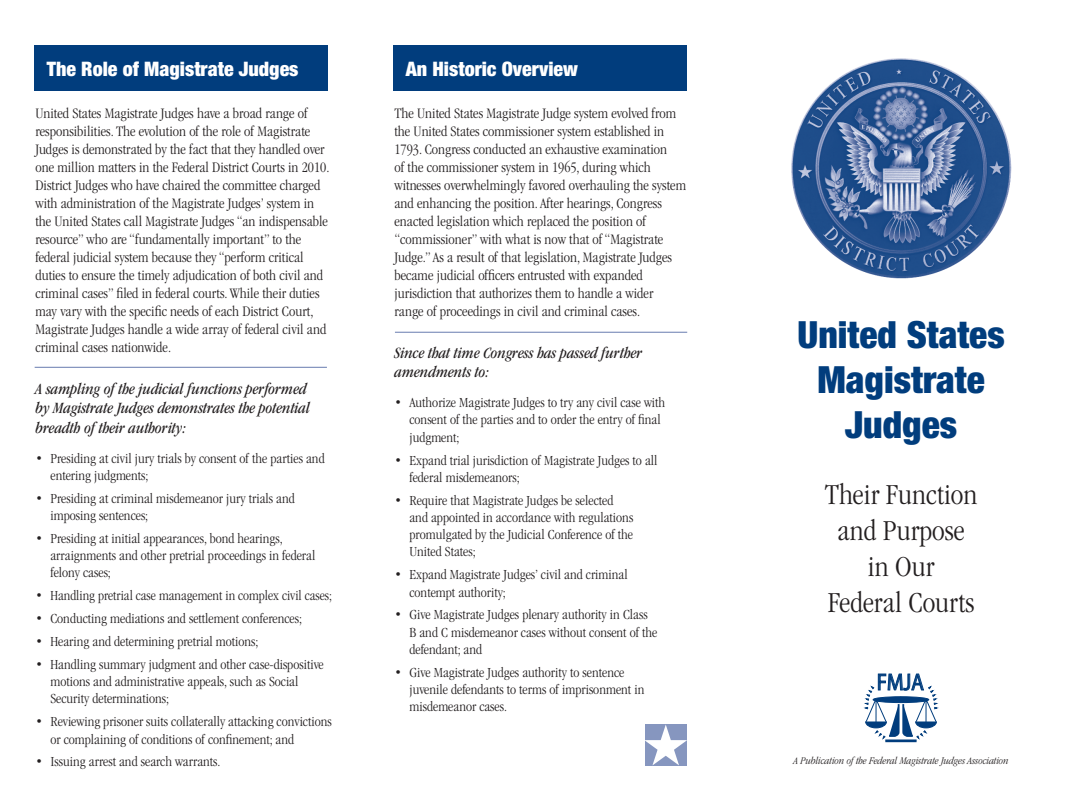
<style>
.page{position:relative;width:1080px;height:809px;background:#fff}
.page>*{position:absolute;margin:0;border:0;box-sizing:border-box;transform-origin:0 0}
.t1{font:900 condensed 37.5px/45px "Helvetica Neue";color:#013d7d;text-align:center}
.t2{font:30px/36px "ITC Garamond MM 300 440";color:#231f20;text-align:center}
.t3{font:23.62px "Myriad Pro";color:#013d7d;scale:.88 1}
.t4{font:900 condensed 20px "Helvetica Neue";color:#fff}
.t5{font:16.25px/19.5px "ITC Garamond MM It 405 400";color:#231f20}
.t6{font:15px/18px "ITC Garamond MM 300 440";color:#231f20}
.t7{font:14.38px/17.2px "ITC Garamond MM 300 440";color:#231f20}
.t8{font:10.62px "ITC Garamond MM It 300 440";color:#231f20}
</style>
<div class="page">
<hr style="left:885px;top:739px;width:31px;height:3px;background:#013d7d">
<svg style="left:864px;top:674px;width:73px;height:65px"></svg>
<img style="left:791px;top:58px;width:221px;height:221px">
<div style="left:393px;top:45px;width:293px;height:45px;background:#013d7d"></div>
<svg style="left:645px;top:724px;width:42px;height:41px"></svg>
<div style="left:34px;top:45px;width:294px;height:45px;background:#013d7d"></div>
<hr style="left:35px;top:367px;width:292px;height:1px;background:#8696bf">
<hr style="left:395px;top:332px;width:292px;height:1px;background:#8696bf">
<h3 class="t4" style="left:47px;top:57px;width:253px">The Role of Magistrate Judges</h3>
<p class="t6" style="left:35px;top:104px;width:295px">United States Magistrate Judges have a broad range of responsibilities. The evolution of the role of Magistrate Judges is demonstrated by the fact that they handled over one million matters in the Federal District Courts in 2010.<br>District Judges who have chaired the committee charged with administration of the Magistrate Judges’ system in the United States call Magistrate Judges “an indispensable resource” who are “fundamentally important” to the federal judicial system because they “perform critical duties to ensure the timely adjudication of both civil and criminal cases” filed in federal courts. While their duties may vary with the specific needs of each District Court, Magistrate Judges handle a wide array of federal civil and criminal cases nationwide.</p>
<p class="t5" style="left:35px;top:379px;width:276px">A sampling of the judicial functions performed by Magistrate Judges demonstrates the potential breadth of their authority:</p>
<p class="t7" style="left:50px;top:450px;width:276px;text-indent:-15px">• Presiding at civil jury trials by consent of the parties and entering judgments;</p>
<p class="t7" style="left:50px;top:490px;width:246px;text-indent:-15px">• Presiding at criminal misdemeanor jury trials and imposing sentences;</p>
<p class="t7" style="left:50px;top:530px;width:266px;text-indent:-15px">• Presiding at initial appearances, bond hearings, arraignments and other pretrial proceedings in federal felony cases;</p>
<p class="t7" style="left:35px;top:587px;width:298px">• Handling pretrial case management in complex civil cases;</p>
<p class="t7" style="left:35px;top:610px;width:268px">• Conducting mediations and settlement conferences;</p>
<p class="t7" style="left:35px;top:633px;width:224px">• Hearing and determining pretrial motions;</p>
<p class="t7" style="left:50px;top:656px;width:275px;text-indent:-15px">• Handling summary judgment and other case-dispositive motions and administrative appeals, such as Social<br>Security determinations;</p>
<p class="t7" style="left:50px;top:713px;width:283px;text-indent:-15px">• Reviewing prisoner suits collaterally attacking convictions or complaining of conditions of confinement; and</p>
<p class="t7" style="left:35px;top:753px;width:186px">• Issuing arrest and search warrants.</p>
<h3 class="t4" style="left:405px;top:57px;width:174px">An Historic Overview</h3>
<p class="t6" style="left:394px;top:104px;width:293px">The United States Magistrate Judge system evolved from the United States commissioner system established in 1793. Congress conducted an exhaustive examination<br>of the commissioner system in 1965, during which witnesses overwhelmingly favored overhauling the system and enhancing the position. After hearings, Congress enacted legislation which replaced the position of “commissioner” with what is now that of “Magistrate Judge.” As a result of that legislation, Magistrate Judges became judicial officers entrusted with expanded jurisdiction that authorizes them to handle a wider range of proceedings in civil and criminal cases.</p>
<p class="t5" style="left:394px;top:343px;width:249px">Since that time Congress has passed further amendments to:</p>
<p class="t7" style="left:409px;top:394px;width:257px;text-indent:-15px">• Authorize Magistrate Judges to try any civil case with consent of the parties and to order the entry of final judgment;</p>
<p class="t7" style="left:409px;top:451px;width:249px;text-indent:-15px">• Expand trial jurisdiction of Magistrate Judges to all federal misdemeanors;</p>
<p class="t7" style="left:409px;top:492px;width:225px;text-indent:-15px">• Require that Magistrate Judges be selected and appointed in accordance with regulations promulgated by the Judicial Conference of the United States;</p>
<p class="t7" style="left:409px;top:566px;width:219px;text-indent:-15px">• Expand Magistrate Judges’ civil and criminal contempt authority;</p>
<p class="t7" style="left:409px;top:606px;width:249px;text-indent:-15px">• Give Magistrate Judges plenary authority in Class<br>B and C misdemeanor cases without consent of the defendant; and</p>
<p class="t7" style="left:409px;top:664px;width:236px;text-indent:-15px">• Give Magistrate Judges authority to sentence juvenile defendants to terms of imprisonment in misdemeanor cases.</p>
<h1 class="t1" style="left:797px;top:311px;width:209px">United States<br>Magistrate<br>Judges</h1>
<h2 class="t2" style="left:824px;top:476px;width:154px">Their Function and Purpose in Our<br>Federal Courts</h2>
<h3 class="t3" style="left:876px;top:667px;width:55px">FMJA</h3>
<p class="t8" style="left:793px;top:755px;width:217px">A Publication of the Federal Magistrate Judges Association</p>
</div>
